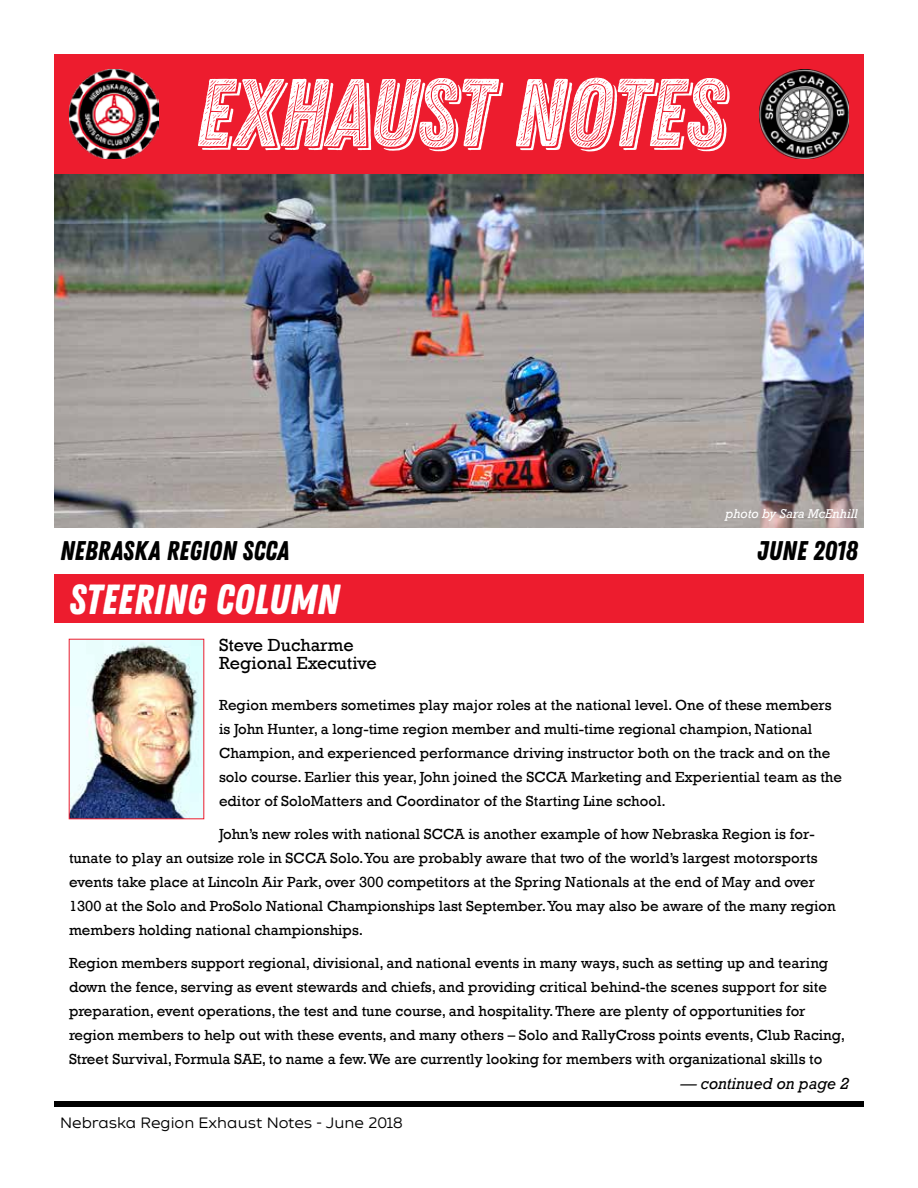
<style>
.page{position:relative;width:918px;height:1188px;background:#fff}
.page>*{position:absolute;margin:0;border:0;box-sizing:border-box;transform-origin:0 0}
.t1{font:96px "Zing Rust LD2 Base 2 Line Sh 1";color:#fff}
.t2{font:42px "Zing Rust Base";color:#fff}
.t3{font:27px "Zing Rust Base";color:#000}
.t4{font:18px/18px "Rockwell";color:#000}
.t5{font:15px/24px "Rockwell";color:#000}
.t6{font:15px "Zing Sans Rust R Base";color:#000}
.t7{font:italic 15px "Rockwell";color:#000}
.t8{font:italic 12px "Rockwell";color:#fff}
</style>
<div class="page">
<div style="left:54px;top:54px;width:810px;height:120px;background:#ed1c2e"></div>
<img style="left:69px;top:69px;width:90px;height:90px">
<img style="left:759px;top:69px;width:90px;height:90px">
<img style="left:54px;top:174px;width:810px;height:354px">
<div style="left:54px;top:1101px;width:810px;height:6px;background:#000"></div>
<div style="left:54px;top:574px;width:810px;height:49px;background:#ed1c2e"></div>
<img style="left:71px;top:641px;width:131px;height:176px">
<h1 class="t1" style="left:195px;top:57px;width:529px">EXHAUST NOTES</h1>
<p class="t8" style="left:726px;top:506px;width:134px">photo by Sara McEnhill</p>
<h3 class="t3" style="left:60px;top:534px;width:231px">NEBRASKA REGION SCCA</h3>
<h3 class="t3" style="left:757px;top:534px;width:103px">JUNE 2018</h3>
<h2 class="t2" style="left:69px;top:574px;width:272px">STEERING COLUMN</h2>
<p class="t4" style="left:219px;top:637px;width:159px">Steve Ducharme<br>Regional Executive</p>
<p class="t5" style="left:219px;top:693px;width:625px">Region members sometimes play major roles at the national level. One of these members is John Hunter, a long-time region member and multi-time regional champion, National Champion, and experienced performance driving instructor both on the track and on the solo course. Earlier this year, John joined the SCCA Marketing and Experiential team as the editor of SoloMatters and Coordinator of the Starting Line school.</p>
<p class="t5" style="left:69px;top:822px;width:768px;text-indent:150px">John’s new roles with national SCCA is another example of how Nebraska Region is for&shy;tunate to play an outsize role in SCCA Solo. You are probably aware that two of the world’s largest motorsports events take place at Lincoln Air Park, over 300 competitors at the Spring Nationals at the end of May and over 1300 at the Solo and ProSolo National Championships last September. You may also be aware of the many region members holding national championships.</p>
<p class="t5" style="left:69px;top:951px;width:778px">Region members support regional, divisional, and national events in many ways, such as setting up and tearing down the fence, serving as event stewards and chiefs, and providing critical behind-the scenes support for site preparation, event operations, the test and tune course, and hospitality. There are plenty of opportunities for region members to help out with these events, and many others – Solo and RallyCross points events, Club Racing, Street Survival, Formula SAE, to name a few. We are currently looking for members with organizational skills to</p>
<p class="t7" style="left:681px;top:1075px;width:170px">— continued on page 2</p>
<p class="t6" style="left:60px;top:1114px;width:344px">Nebraska Region Exhaust Notes - June 2018</p>
</div>
